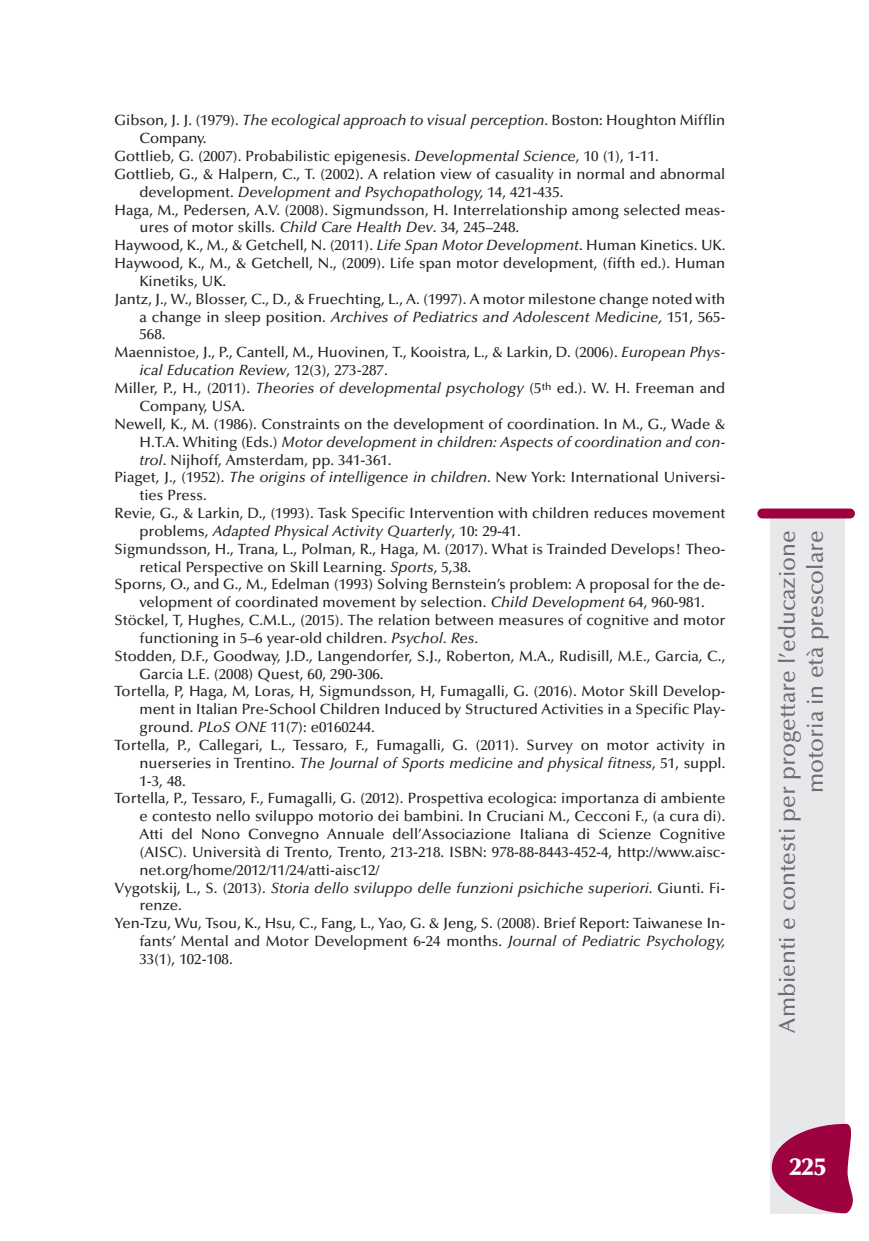
<style>
.page{position:relative;width:869px;height:1241px;background:#fff}
.page>*{position:absolute;margin:0;border:0;box-sizing:border-box;transform-origin:0 0}
.t1{font:900 24.5px "Optima";color:#fff}
.t2{font:500 22.75px/28px "Optima";color:#6c6d70;text-align:right}
.t3{font:500 14.88px "Optima";color:#231f20}
.t4{font:italic 500 14.88px "Optima";color:#231f20}
.s1{font-style:italic}
.s2{font-style:normal}
</style>
<div class="page">
<div style="left:770px;top:516px;width:74px;height:697px;background:#e7e8e9"></div>
<div style="left:757px;top:508px;width:97px;height:10px;background:#9d0140;border-radius:5px"></div>
<svg style="left:771px;top:1123px;width:82px;height:89px"></svg>
<p class="t3" style="left:115px;top:114px;width:612px">Gibson, J. J. (1979). <span class="s1">The ecological approach to visual perception</span>. Boston: Houghton Mifflin</p>
<p class="t3" style="left:139px;top:132px;width:69px">Company.</p>
<p class="t3" style="left:115px;top:150px;width:545px">Gottlieb, G. (2007). Probabilistic epigenesis. <span class="s1">Developmental Science</span>, 10 (1), 1-11.</p>
<p class="t3" style="left:115px;top:168px;width:612px">Gottlieb, G., &amp; Halpern, C., T. (2002). A relation view of casuality in normal and abnormal</p>
<p class="t4" style="left:139px;top:186px;width:425px"><span class="s2">development.</span> Development and Psychopathology, <span class="s2">14, 421-435.</span></p>
<p class="t3" style="left:115px;top:204px;width:612px">Haga, M., Pedersen, A.V. (2008). Sigmundsson, H. Interrelationship among selected meas-</p>
<p class="t3" style="left:139px;top:221px;width:381px">ures of motor skills. <span class="s1">Child Care Health Dev</span>. 34, 245–248.</p>
<p class="t3" style="left:115px;top:239px;width:612px">Haywood, K., M., &amp; Getchell, N. (2011). <span class="s1">Life Span Motor Development</span>. Human Kinetics. UK.</p>
<p class="t3" style="left:115px;top:257px;width:612px">Haywood, K., M., &amp; Getchell, N., (2009). Life span motor development, (fifth ed.). Human</p>
<p class="t3" style="left:139px;top:275px;width:88px">Kinetiks, UK.</p>
<p class="t3" style="left:115px;top:293px;width:612px">Jantz, J., W., Blosser, C., D., &amp; Fruechting, L., A. (1997). A motor milestone change noted with</p>
<p class="t4" style="left:139px;top:310px;width:587px"><span class="s2">a change in sleep position.</span> Archives of Pediatrics and Adolescent Medicine, <span class="s2">151, 565-</span></p>
<p class="t3" style="left:139px;top:328px;width:28px">568.</p>
<p class="t3" style="left:115px;top:346px;width:612px">Maennistoe, J., P., Cantell, M., Huovinen, T., Kooistra, L., &amp; Larkin, D. (2006). <span class="s1">European Phys-</span></p>
<p class="t4" style="left:139px;top:364px;width:250px">ical Education Review<span class="s2">, 12(3), 273-287.</span></p>
<p class="t3" style="left:115px;top:382px;width:612px">Miller, P., H., (2011). <span class="s1">Theories of developmental psychology</span> (5<sup>th</sup> ed.). W. H. Freeman and</p>
<p class="t3" style="left:139px;top:400px;width:107px">Company, USA.</p>
<p class="t3" style="left:115px;top:418px;width:612px">Newell, K., M. (1986). Constraints on the development of coordination. In M., G., Wade &amp;</p>
<p class="t4" style="left:139px;top:436px;width:587px"><span class="s2">H.T.A. Whiting (Eds.)</span> Motor development in children: Aspects of coordination and con-</p>
<p class="t3" style="left:139px;top:453px;width:253px"><span class="s1">trol</span>. Nijhoff, Amsterdam, pp. 341-361.</p>
<p class="t3" style="left:115px;top:471px;width:612px">Piaget, J., (1952). <span class="s1">The origins of intelligence in children</span>. New York: International Universi-</p>
<p class="t3" style="left:139px;top:489px;width:69px">ties Press.</p>
<p class="t3" style="left:115px;top:507px;width:612px">Revie, G., &amp; Larkin, D., (1993). Task Specific Intervention with children reduces movement</p>
<p class="t4" style="left:139px;top:525px;width:382px"><span class="s2">problems,</span> Adapted Physical Activity Quarterly<span class="s2">, 10: 29-41.</span></p>
<p class="t3" style="left:115px;top:543px;width:612px">Sigmundsson, H., Trana, L., Polman, R., Haga, M. (2017). What is Trainded Develops! Theo-</p>
<p class="t3" style="left:139px;top:560px;width:333px">retical Perspective on Skill Learning. <span class="s1">Sports</span>, 5,38.</p>
<p class="t3" style="left:115px;top:578px;width:612px">Sporns, O., and G., M., Edelman (1993) Solving Bernstein’s problem: A proposal for the de-</p>
<p class="t3" style="left:139px;top:596px;width:566px">velopment of coordinated movement by selection. <span class="s1">Child Development</span> 64, 960-981.</p>
<p class="t3" style="left:115px;top:614px;width:612px">Stöckel, T, Hughes, C.M.L., (2015). The relation between measures of cognitive and motor</p>
<p class="t3" style="left:139px;top:632px;width:340px">functioning in 5–6 year-old children. <span class="s1">Psychol. Res</span>.</p>
<p class="t3" style="left:115px;top:650px;width:612px">Stodden, D.F., Goodway, J.D., Langendorfer, S.J., Roberton, M.A., Rudisill, M.E., Garcia, C.,</p>
<p class="t3" style="left:139px;top:667px;width:245px">Garcia L.E. (2008) Quest, 60, 290-306.</p>
<p class="t3" style="left:115px;top:685px;width:612px">Tortella, P, Haga, M, Loras, H, Sigmundsson, H, Fumagalli, G. (2016). Motor Skill Develop-</p>
<p class="t3" style="left:139px;top:703px;width:587px">ment in Italian Pre-School Children Induced by Structured Activities in a Specific Play-</p>
<p class="t3" style="left:139px;top:721px;width:237px">ground. <span class="s1">PLoS ONE</span> 11(7): e0160244.</p>
<p class="t3" style="left:115px;top:739px;width:612px">Tortella, P., Callegari, L., Tessaro, F., Fumagalli, G. (2011). Survey on motor activity in</p>
<p class="t4" style="left:139px;top:756px;width:587px"><span class="s2">nuerseries in Trentino.</span> The Journal of Sports medicine and physical fitness<span class="s2">, 51, suppl.</span></p>
<p class="t3" style="left:139px;top:774px;width:48px">1-3, 48.</p>
<p class="t3" style="left:115px;top:792px;width:612px">Tortella, P., Tessaro, F., Fumagalli, G. (2012). Prospettiva ecologica: importanza di ambiente</p>
<p class="t3" style="left:139px;top:810px;width:587px">e contesto nello sviluppo motorio dei bambini. In Cruciani M., Cecconi F., (a cura di).</p>
<p class="t3" style="left:139px;top:828px;width:587px">Atti del Nono Convegno Annuale dell’Associazione Italiana di Scienze Cognitive</p>
<p class="t3" style="left:139px;top:846px;width:587px">(AISC). Università di Trento, Trento, 213-218. ISBN: 978-88-8443-452-4, http://www.aisc-</p>
<p class="t3" style="left:139px;top:863px;width:242px">net.org/home/2012/11/24/atti-aisc12/</p>
<p class="t4" style="left:114px;top:881px;width:612px"><span class="s2">Vygotskij, L., S. (2013).</span> Storia dello sviluppo delle funzioni psichiche superiori<span class="s2">. Giunti. Fi-</span></p>
<p class="t3" style="left:139px;top:899px;width:44px">renze.</p>
<p class="t3" style="left:114px;top:917px;width:612px">Yen-Tzu, Wu, Tsou, K., Hsu, C., Fang, L., Yao, G. &amp; Jeng, S. (2008). Brief Report: Taiwanese In-</p>
<p class="t3" style="left:139px;top:935px;width:587px">fants’ Mental and Motor Development 6-24 months. <span class="s1">Journal of Pediatric Psychology,</span></p>
<p class="t3" style="left:139px;top:953px;width:95px">33(1), 102-108.</p>
<h2 class="t2" style="left:775px;top:1032px;width:503px;rotate:-90deg">Ambienti e contesti per progettare l’educazione motoria in età prescolare</h2>
<h1 class="t1" style="left:789px;top:1156px;width:38px">225</h1>
</div>
